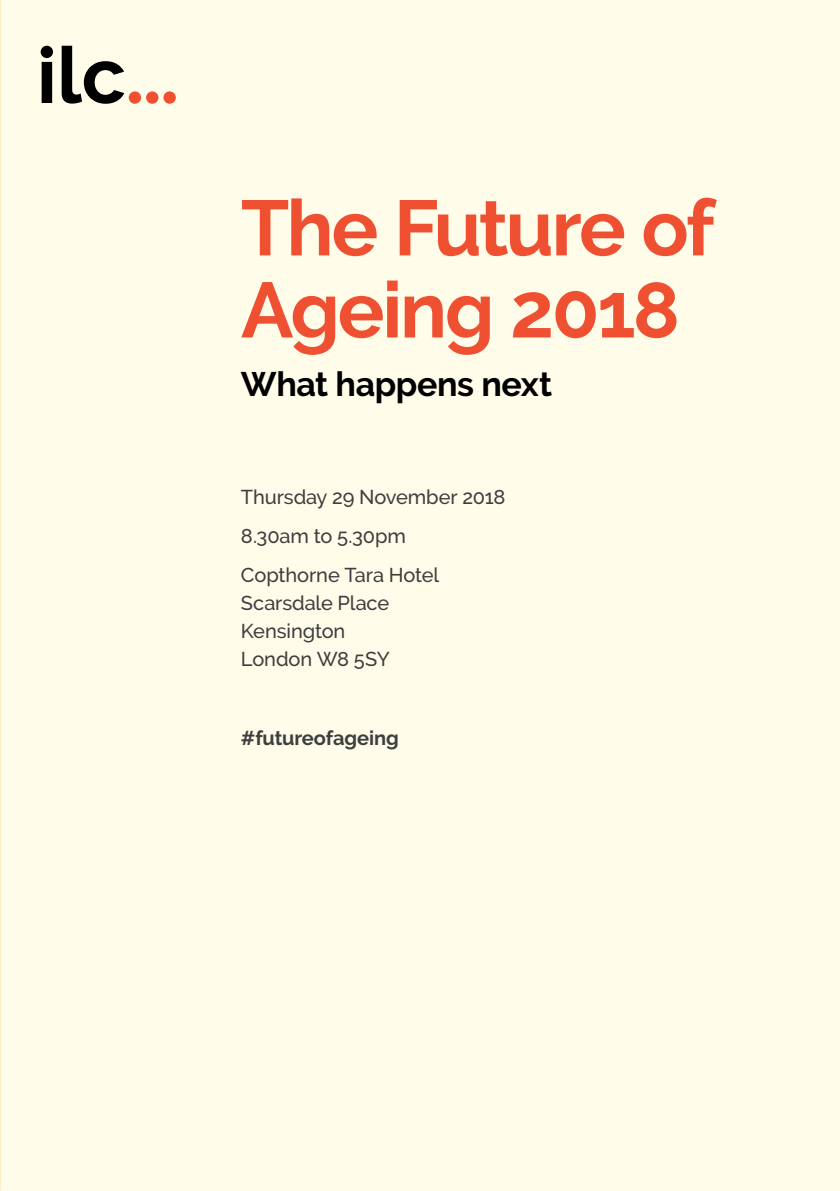
<style>
.page{position:relative;width:840px;height:1191px;background:#fff}
.page>*{position:absolute;margin:0;border:0;box-sizing:border-box;transform-origin:0 0}
.t1{font:700 78px/82px "Raleway";letter-spacing:-.035em;color:#ef5032}
.t2{font:700 34px "Raleway";letter-spacing:-.01em;color:#000001}
.t3{font:500 20px/39.4px "Raleway";letter-spacing:-.005em;color:#3e3e3f}
.t4{font:700 20px "Raleway";letter-spacing:-.01em;color:#3e3e3f}
</style>
<div class="page">
<div style="left:0;top:0;width:839px;height:1191px;background:#fffde9"></div>
<div style="left:129px;top:91px;width:12px;height:13px;background:#ef5032;border-radius:50%"></div>
<div style="left:146px;top:91px;width:12px;height:13px;background:#ef5032;border-radius:50%"></div>
<div style="left:163px;top:91px;width:13px;height:13px;background:#ef5032;border-radius:50%"></div>
<div style="left:41px;top:46px;width:12px;height:12px;background:#000001;border-radius:50%"></div>
<svg style="left:42px;top:46px;width:82px;height:58px"></svg>
<h1 class="t1" style="left:241px;top:187px;width:475px">The Future of<br>Ageing 2018</h1>
<h2 class="t2" style="left:241px;top:365px;width:312px">What happens next</h2>
<p class="t3" style="left:241px;top:477px;width:266px">Thursday 29 November 2018<br>8.30am to 5.30pm<br>Copthorne Tara Hotel</p>
<p class="t3" style="left:241px;top:589px;width:150px;line-height:28px">Scarsdale Place<br>Kensington<br>London W8 5SY</p>
<p class="t4" style="left:241px;top:726px;width:159px">#futureofageing</p>
</div>
